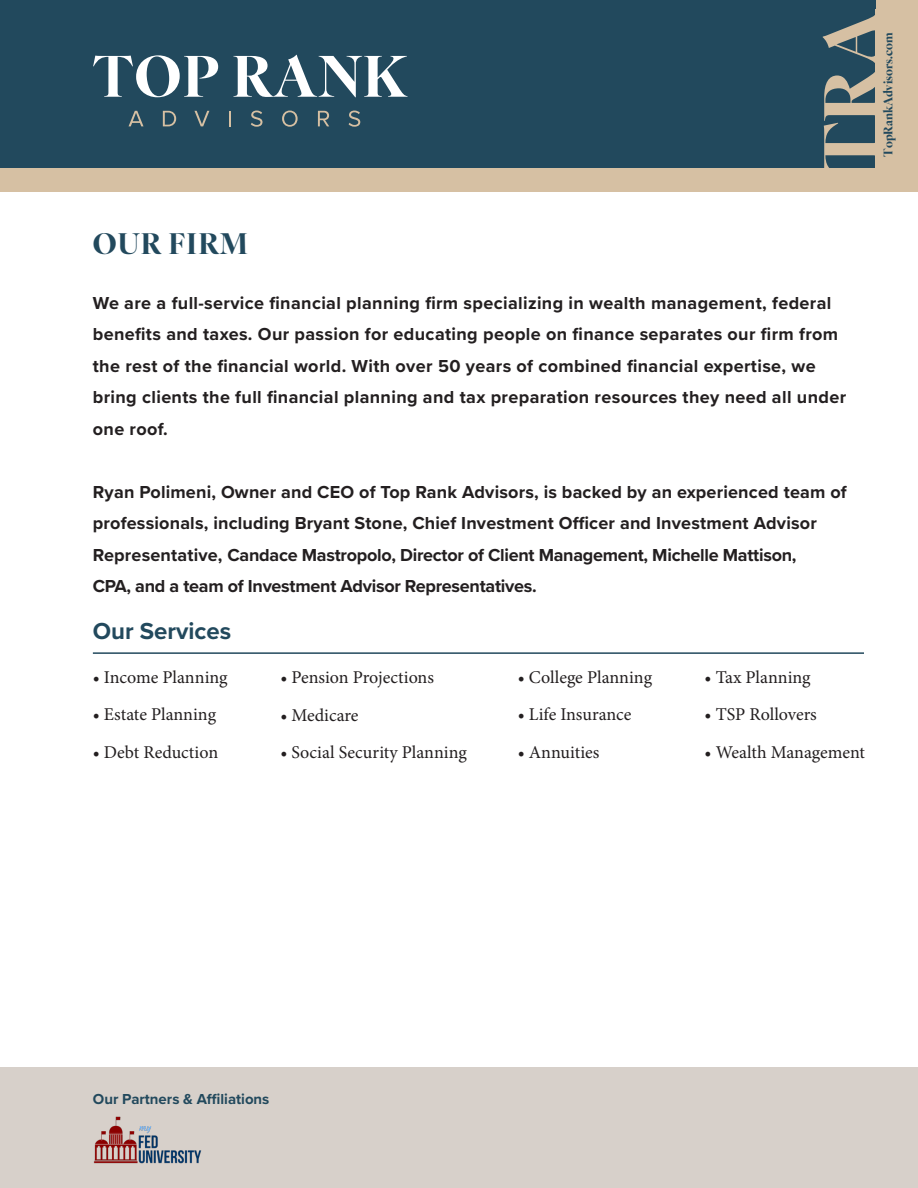
<style>
.page{position:relative;width:918px;height:1188px;background:#fff}
.page>*{position:absolute;margin:0;border:0;box-sizing:border-box;transform-origin:0 0}
.t1{font:700 74.55px "Ivy Ora Display";color:#d6c0a3}
.t2{font:700 28.5px "Ivy Ora Display";letter-spacing:.05em;color:#22495d}
.Paragraph_Style_2{font:700 24px "Proxima Nova";color:#22495d}
.Paragraph_Style_2-2{font:700 18px/31.5px "Proxima Nova";letter-spacing:.02em;color:#231f20}
.t3{font:18px "Minion Pro";color:#231f20}
.Paragraph_Style_2-3{font:700 18px "Proxima Nova";letter-spacing:-.015em;color:#231f20}
.Paragraph_Style_2-4{font:700 15px "Proxima Nova";color:#22495d}
.t4{font:700 12px "Ivy Ora Display";color:#22495d}
</style>
<div class="page">
<div style="left:0;top:1067px;width:918px;height:121px;background:#d7d0ca"></div>
<img style="left:93px;top:1116px;width:109px;height:48px">
<div style="left:0;top:0;width:918px;height:191px;background:#d6c0a3"></div>
<div style="left:0;top:0;width:875px;height:168px;background:#22495d"></div>
<svg style="left:93px;top:55px;width:125px;height:42px"></svg>
<svg style="left:233px;top:55px;width:175px;height:42px"></svg>
<svg style="left:129px;top:111px;width:15px;height:15px"></svg>
<svg style="left:163px;top:111px;width:13px;height:15px"></svg>
<svg style="left:194px;top:111px;width:15px;height:15px"></svg>
<svg style="left:229px;top:111px;width:2px;height:15px"></svg>
<svg style="left:251px;top:111px;width:11px;height:16px"></svg>
<svg style="left:282px;top:111px;width:16px;height:16px"></svg>
<svg style="left:318px;top:111px;width:11px;height:15px"></svg>
<svg style="left:349px;top:111px;width:11px;height:16px"></svg>
<hr style="left:93px;top:652px;width:771px;height:2px;background:#22495d">
<p class="t2" style="left:93px;top:221px;width:157px">OUR FIRM</p>
<h1 class="t1" style="left:792px;top:176px;width:168px;rotate:-90deg">TRA</h1>
<p class="t4" style="left:878px;top:157px;width:126px;rotate:-90deg">TopRankAdvisors.com</p>
<p class="Paragraph_Style_2-2" style="left:93px;top:287px;width:755px">We are a full-service financial planning firm specializing in wealth management, federal benefits and taxes. Our passion for educating people on finance separates our firm from the rest of the financial world. With over 50 years of combined financial expertise, we bring clients the full financial planning and tax preparation resources they need all under one roof.</p>
<p class="Paragraph_Style_2-2" style="left:93px;top:476px;width:755px">Ryan Polimeni, Owner and CEO of Top Rank Advisors, is backed by an experienced team of</p>
<p class="Paragraph_Style_2-2" style="left:93px;top:507px;width:725px">professionals, including Bryant Stone, Chief Investment Officer and Investment Advisor</p>
<p class="Paragraph_Style_2-3" style="left:93px;top:541px;width:705px">Representative, Candace Mastropolo, Director of Client Management, Michelle Mattison,</p>
<p class="Paragraph_Style_2-3" style="left:93px;top:573px;width:445px">CPA, and a team of Investment Advisor Representatives.</p>
<p class="Paragraph_Style_2" style="left:93px;top:613px;width:140px">Our Services</p>
<p class="t3" style="left:93px;top:665px;width:136px">• Income Planning</p>
<p class="t3" style="left:93px;top:702px;width:125px">• Estate Planning</p>
<p class="t3" style="left:93px;top:740px;width:127px">• Debt Reduction</p>
<p class="t3" style="left:518px;top:665px;width:136px">• College Planning</p>
<p class="t3" style="left:518px;top:703px;width:115px">• Life Insurance</p>
<p class="t3" style="left:518px;top:740px;width:83px">• Annuities</p>
<p class="t3" style="left:705px;top:665px;width:108px">• Tax Planning</p>
<p class="t3" style="left:705px;top:703px;width:114px">• TSP Rollovers</p>
<p class="t3" style="left:705px;top:740px;width:162px">• Wealth Management</p>
<p class="t3" style="left:280px;top:666px;width:155px">• Pension Projections</p>
<p class="t3" style="left:280px;top:703px;width:80px">• Medicare</p>
<p class="t3" style="left:280px;top:741px;width:188px">• Social Security Planning</p>
<p class="Paragraph_Style_2-4" style="left:93px;top:1088px;width:178px">Our Partners &amp; Affiliations</p>
</div>
